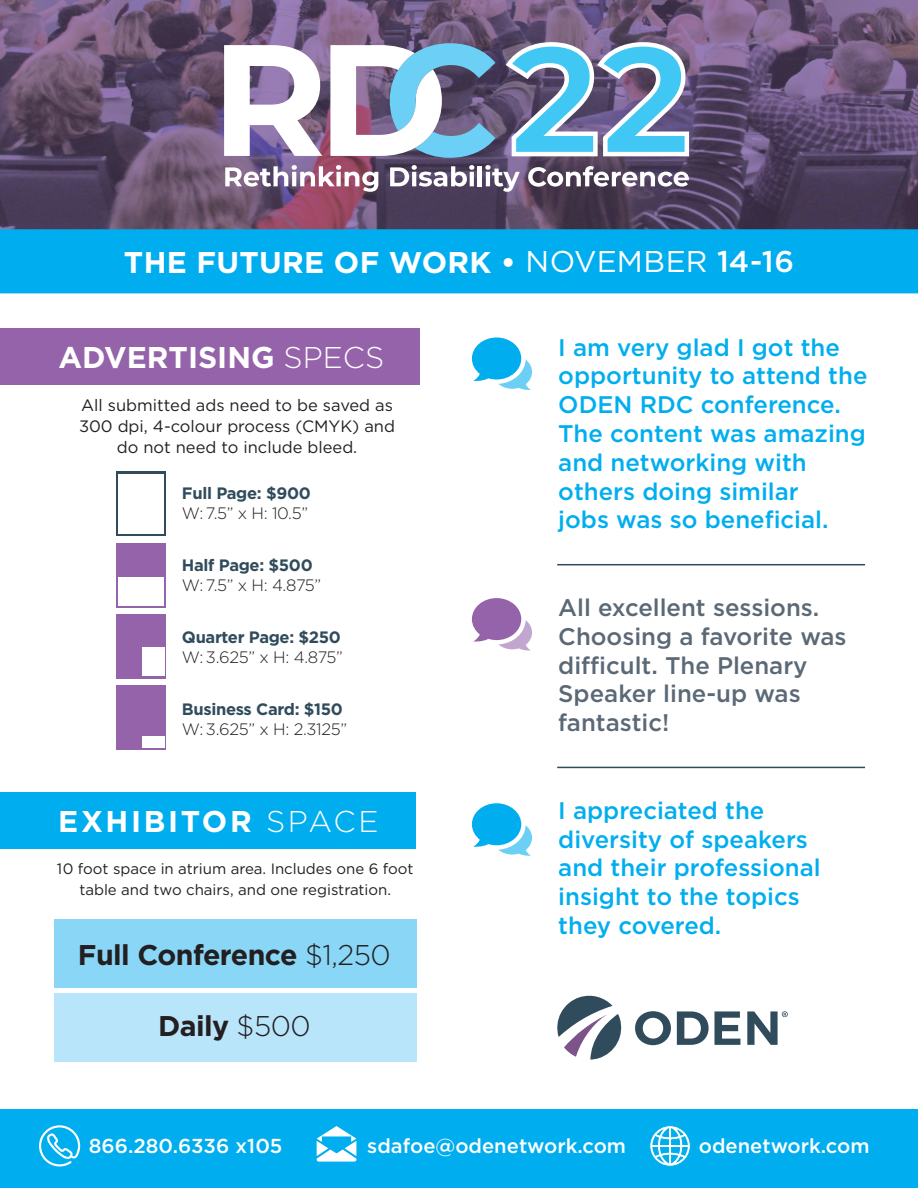
<style>
.page{position:relative;width:918px;height:1188px;background:#fff}
.page>*{position:absolute;margin:0;border:0;box-sizing:border-box;transform-origin:0 0}
.Paragraph_Style_2{font:700 30px "Gotham";letter-spacing:.01em;color:#fff}
.Paragraph_Style_2-2{font:700 30px "Gotham";letter-spacing:.09em;color:#fff}
.ad_text_-_sub{font:700 28.5px "Gotham";letter-spacing:-.02em;color:#231f20}
.t1{font:500 24px/28.8px "Gotham";color:#00aeef}
.t2{font:500 24px/28.8px "Gotham";color:#5b6976}
.t3{font:500 20.1px "Gotham";color:#fff}
.Paragraph_Style_2-3{font:16.5px/21px "Gotham";color:#231f20;text-align:center}
.ad_text_specs{font:300 16.5px "Gotham";letter-spacing:-.02em;color:#231f20}
.ad_text_-_sub-2{font:700 16.5px "Gotham";letter-spacing:-.02em;color:#304c5c}
.Paragraph_Style_2-4{font:15px/21px "Gotham";color:#231f20;text-align:center}
.s1{font-weight:400}
.s2{font-weight:500}
.s3{font-weight:300}
</style>
<div class="page">
<img style="left:0;top:0;width:918px;height:229px">
<div style="left:0;top:229px;width:918px;height:64px;background:#00aeef"></div>
<div style="left:54px;top:919px;width:362px;height:69px;background:#89d6f7"></div>
<div style="left:54px;top:993px;width:362px;height:69px;background:#b9e5fa"></div>
<div style="left:0;top:329px;width:419px;height:56px;background:#9563aa"></div>
<div style="left:0;top:793px;width:415px;height:56px;background:#00aeef"></div>
<div style="left:117px;top:472px;width:49px;height:64px;background:linear-gradient(to right,#304c5c,#304c5c)"></div>
<div style="left:117px;top:543px;width:49px;height:65px;background:#9563aa"></div>
<div style="left:117px;top:614px;width:49px;height:65px;background:#9563aa"></div>
<div style="left:117px;top:685px;width:49px;height:65px;background:#9563aa"></div>
<div style="left:119px;top:474px;width:45px;height:60px;background:#fff"></div>
<div style="left:119px;top:577px;width:45px;height:28px;background:#fff"></div>
<div style="left:142px;top:648px;width:22px;height:28px;background:#fff"></div>
<div style="left:142px;top:736px;width:22px;height:11px;background:#fff"></div>
<svg style="left:472px;top:338px;width:60px;height:52px"></svg>
<svg style="left:472px;top:598px;width:60px;height:53px"></svg>
<svg style="left:472px;top:803px;width:60px;height:53px"></svg>
<hr style="left:557px;top:564px;width:308px;height:1px;background:#304c5c">
<hr style="left:557px;top:767px;width:308px;height:1px;background:#304c5c">
<div style="left:0;top:1109px;width:918px;height:79px;background:#00aeef"></div>
<svg style="left:39px;top:1125px;width:41px;height:42px"></svg>
<svg style="left:317px;top:1126px;width:39px;height:36px"></svg>
<svg style="left:649px;top:1125px;width:42px;height:42px"></svg>
<svg style="left:635px;top:1011px;width:36px;height:34px"></svg>
<svg style="left:677px;top:1011px;width:63px;height:34px"></svg>
<svg style="left:557px;top:995px;width:65px;height:65px"></svg>
<svg style="left:747px;top:1011px;width:41px;height:34px"></svg>
<svg style="left:224px;top:45px;width:98px;height:111px"></svg>
<svg style="left:330px;top:43px;width:165px;height:115px"></svg>
<svg style="left:503px;top:40px;width:188px;height:119px"></svg>
<svg style="left:225px;top:165px;width:153px;height:27px"></svg>
<svg style="left:390px;top:165px;width:84px;height:22px"></svg>
<hr style="left:478px;top:166px;width:4px;height:20px;background:#fff">
<svg style="left:485px;top:165px;width:35px;height:27px"></svg>
<svg style="left:528px;top:166px;width:161px;height:21px"></svg>
<p class="Paragraph_Style_2" style="left:124px;top:243px;width:672px">THE FUTURE OF WORK • <span class="s1">NOVEMBER</span> <span class="s2">14-16</span></p>
<p class="Paragraph_Style_2" style="left:58px;top:338px;width:327px">ADVERTISING <span class="s3">SPECS</span></p>
<p class="Paragraph_Style_2-3" style="left:79px;top:395px;width:318px">All submitted ads need to be saved as<br>300 dpi, 4-colour process (CMYK) and do not need to include bleed.</p>
<p class="ad_text_-_sub-2" style="left:182px;top:482px;width:130px">Full Page: $900</p>
<p class="ad_text_specs" style="left:182px;top:502px;width:128px">W: 7.5” x H: 10.5”</p>
<p class="ad_text_-_sub-2" style="left:182px;top:554px;width:132px">Half Page: $500</p>
<p class="ad_text_specs" style="left:182px;top:574px;width:141px">W: 7.5” x H: 4.875”</p>
<p class="ad_text_-_sub-2" style="left:182px;top:626px;width:161px">Quarter Page: $250</p>
<p class="ad_text_specs" style="left:182px;top:646px;width:163px">W: 3.625” x H: 4.875”</p>
<p class="ad_text_-_sub-2" style="left:182px;top:698px;width:162px">Business Card: $150</p>
<p class="ad_text_specs" style="left:182px;top:718px;width:167px">W: 3.625” x H: 2.3125”</p>
<p class="Paragraph_Style_2-2" style="left:58px;top:802px;width:322px">EXHIBITOR <span class="s3">SPACE</span></p>
<p class="Paragraph_Style_2-4" style="left:57px;top:858px;width:358px">10 foot space in atrium area. Includes one 6 foot table and two chairs, and one registration.</p>
<p class="ad_text_-_sub" style="left:78px;top:936px;width:314px">Full Conference <span class="s3">$1,250</span></p>
<p class="ad_text_-_sub" style="left:158px;top:1007px;width:154px">Daily <span class="s3">$500</span></p>
<p class="t1" style="left:558px;top:332px;width:311px">I am very glad I got the opportunity to attend the<br>ODEN RDC conference.<br>The content was amazing and networking with others doing similar<br>jobs was so beneficial.</p>
<p class="t2" style="left:558px;top:593px;width:290px">All excellent sessions.<br>Choosing a favorite was difficult. The Plenary<br>Speaker line-up was fantastic!</p>
<p class="t1" style="left:558px;top:796px;width:264px">I appreciated the diversity of speakers and their professional insight to the topics they covered.</p>
<p class="t3" style="left:89px;top:1132px;width:195px">866.280.6336 x105</p>
<p class="t3" style="left:367px;top:1132px;width:260px">sdafoe@odenetwork.com</p>
<p class="t3" style="left:699px;top:1132px;width:172px">odenetwork.com</p>
</div>
